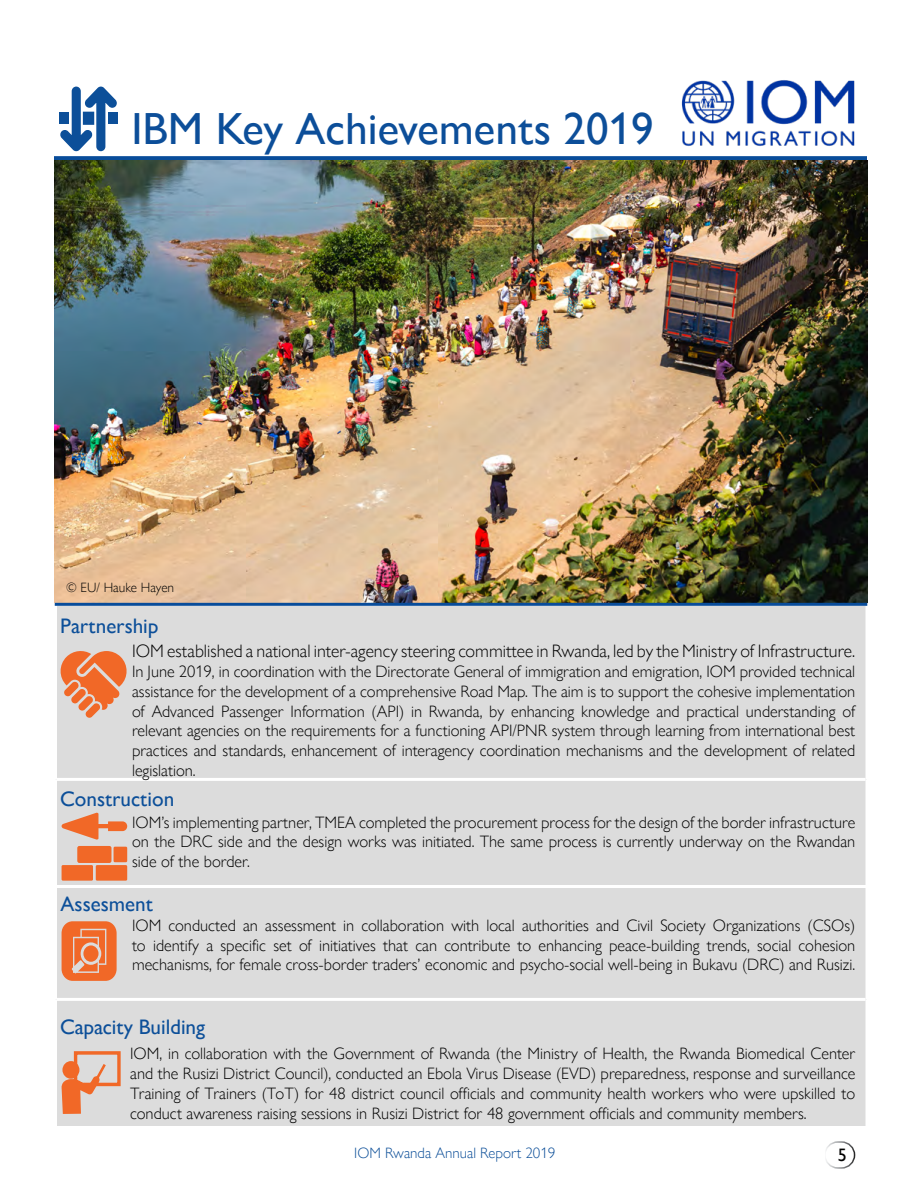
<style>
.page{position:relative;width:921px;height:1188px;background:#fff}
.page>*{position:absolute;margin:0;border:0;box-sizing:border-box;transform-origin:0 0}
.t1{font:45px "Gill Sans Nova";color:#0c4e99}
.t2{font:21px "Gill Sans Nova";color:#0c4f99}
.t3{font:300 18px "Gill Sans Nova";color:#000}
.t4{font:18px "Gill Sans Nova";color:#000}
.t5{font:300 16.5px/19.8px "Gill Sans Nova";color:#000;text-align:justify}
.t6{font:300 15px "Gill Sans Nova";color:#0e5099}
.t7{font:300 13.5px "Gill Sans Nova";color:#000}
</style>
<div class="page">
<div style="left:54px;top:156px;width:813px;height:5px;background:#084c9a"></div>
<img style="left:675px;top:80px;width:186px;height:81px">
<div style="left:57px;top:606px;width:809px;height:520px;background:#dcdcdc"></div>
<hr style="left:54px;top:885px;width:814px;height:3px;background:#fff">
<hr style="left:57px;top:998px;width:809px;height:3px;background:#fff">
<hr style="left:57px;top:778px;width:809px;height:3px;background:#fff">
<svg style="left:61px;top:1050px;width:60px;height:65px;background:#e3b098"></svg>
<svg style="left:62px;top:921px;width:55px;height:60px;background:#ec7e4a"></svg>
<svg style="left:61px;top:812px;width:66px;height:28px;background:#e4aa8e"></svg>
<div style="left:96px;top:865px;width:31px;height:16px;background:#f16827"></div>
<div style="left:78px;top:847px;width:33px;height:15px;background:#f16827"></div>
<div style="left:77px;top:846px;width:34px;height:17px;border:2px solid #f16827"></div>
<div style="left:62px;top:865px;width:31px;height:16px;background:#f16827"></div>
<div style="left:114px;top:847px;width:13px;height:15px;background:#f16827"></div>
<svg style="left:59px;top:649px;width:70px;height:70px;background:#e79c79"></svg>
<img style="left:54px;top:161px;width:813px;height:442px">
<hr style="left:55px;top:603px;width:812px;height:3px;background:#084c9a">
<div style="left:824px;top:1141px;width:31px;height:28px;border:2px solid #fff;border-radius:13px"></div>
<svg style="left:59px;top:86px;width:59px;height:66px"></svg>
<h1 class="t1" style="left:131px;top:103px;width:524px">IBM Key Achievements 2019</h1>
<p class="t7" style="left:66px;top:580px;width:110px">© EU/ Hauke Hayen</p>
<p class="t2" style="left:60px;top:614px;width:100px">Partnership</p>
<p class="t3" style="left:132px;top:641px;width:725px">IOM established a national inter-agency steering committee in Rwanda, led by the Ministry of Infrastructure.</p>
<p class="t5" style="left:132px;top:662px;width:725px">In June 2019, in coordination with the Directorate General of immigration and emigration, IOM provided technical assistance for the development of a comprehensive Road Map. The aim is to support the cohesive implementation of Advanced Passenger Information (API) in Rwanda, by enhancing knowledge and practical understanding of relevant agencies on the requirements for a functioning API/PNR system through learning from international best practices and standards, enhancement of interagency coordination mechanisms and the development of related legislation.</p>
<p class="t2" style="left:60px;top:786px;width:116px">Construction</p>
<p class="t5" style="left:132px;top:812px;width:725px">IOM’s implementing partner, TMEA completed the procurement process for the design of the border infrastructure on the DRC side and the design works was initiated. The same process is currently underway on the Rwandan side of the border.</p>
<p class="t2" style="left:61px;top:892px;width:94px">Assesment</p>
<p class="t5" style="left:132px;top:915px;width:725px">IOM conducted an assessment in collaboration with local authorities and Civil Society Organizations (CSOs) to identify a specific set of initiatives that can contribute to enhancing peace-building trends, social cohesion mechanisms, for female cross-border traders’ economic and psycho-social well-being in Bukavu (DRC) and Rusizi.</p>
<p class="t2" style="left:60px;top:1015px;width:147px">Capacity Building</p>
<p class="t5" style="left:130px;top:1044px;width:727px">IOM, in collaboration with the Government of Rwanda (the Ministry of Health, the Rwanda Biomedical Center and the Rusizi District Council), conducted an Ebola Virus Disease (EVD) preparedness, response and surveillance Training of Trainers (ToT) for 48 district council officials and community health workers who were upskilled to conduct awareness raising sessions in Rusizi District for 48 government officials and community members.</p>
<p class="t6" style="left:354px;top:1144px;width:203px">IOM Rwanda Annual Report 2019</p>
<p class="t4" style="left:838px;top:1145px;width:10px">5</p>
</div>
